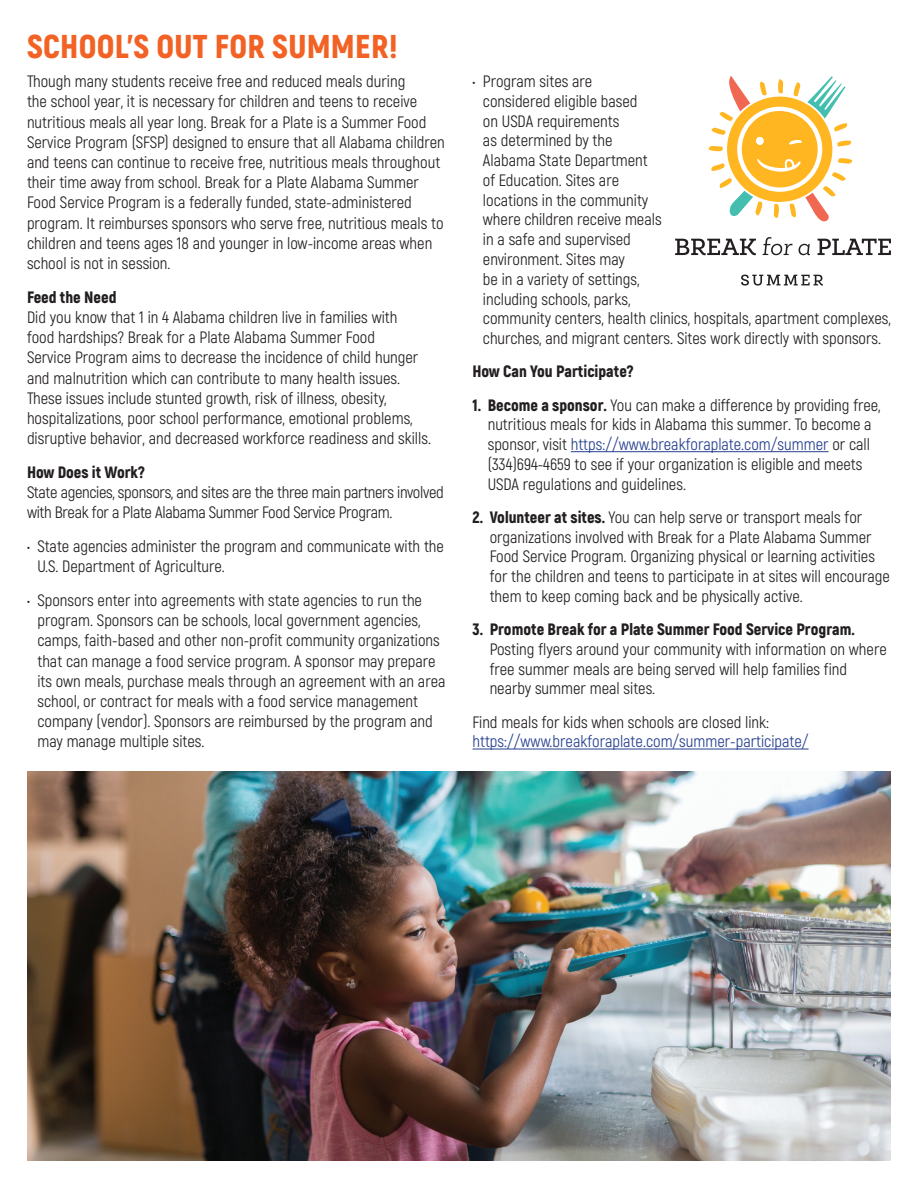
<style>
.page{position:relative;width:918px;height:1188px;background:#fff}
.page>*{position:absolute;margin:0;border:0;box-sizing:border-box;transform-origin:0 0}
.t1{font:900 33px "Akrobat";letter-spacing:.01em;color:#f26224}
.t2{font:16.5px/20.2px "Akrobat";color:#231f20}
.t3{font:16.5px/20.2px "Akrobat";letter-spacing:-.02em;color:#231f20}
.t4{font:16.5px/19.8px "Akrobat";color:#253f8e}
.t5{font:900 16.5px "Akrobat";color:#231f20}
.s1{font-weight:900}
.s2{color:#253f8e}
.s3{color:#231f20}
</style>
<div class="page">
<hr style="left:571px;top:451px;width:258px;height:1px;background:#253f8e">
<hr style="left:472px;top:749px;width:337px;height:1px;background:#253f8e">
<svg style="left:675px;top:239px;width:81px;height:16px"></svg>
<svg style="left:763px;top:237px;width:30px;height:18px"></svg>
<svg style="left:799px;top:244px;width:11px;height:11px"></svg>
<svg style="left:818px;top:239px;width:73px;height:16px"></svg>
<svg style="left:741px;top:275px;width:82px;height:11px"></svg>
<svg style="left:709px;top:76px;width:143px;height:146px"></svg>
<img style="left:27px;top:771px;width:864px;height:390px">
<p class="t1" style="left:27px;top:25px;width:372px">SCHOOL’S OUT FOR SUMMER!</p>
<p class="t2" style="left:27px;top:71px;width:419px">Though many students receive free and reduced meals during<br>the school year, it is necessary for children and teens to receive nutritious meals all year long. Break for a Plate is a Summer Food Service Program (SFSP) designed to ensure that all Alabama children and teens can continue to receive free, nutritious meals throughout their time away from school. Break for a Plate Alabama Summer Food Service Program is a federally funded, state-administered program. It reimburses sponsors who serve free, nutritious meals to children and teens ages 18 and younger in low-income areas when school is not in session.</p>
<p class="t2" style="left:27px;top:287px;width:406px"><span class="s1">Feed the Need<br></span>Did you know that 1 in 4 Alabama children live in families with<br>food hardships? Break for a Plate Alabama Summer Food<br>Service Program aims to decrease the incidence of child hunger and malnutrition which can contribute to many health issues.<br>These issues include stunted growth, risk of illness, obesity, hospitalizations, poor school performance, emotional problems, disruptive behavior, and decreased workforce readiness and skills.</p>
<p class="t3" style="left:27px;top:462px;width:418px"><span class="s1">How Does it Work?<br></span>State agencies, sponsors, and sites are the three main partners involved with Break for a Plate Alabama Summer Food Service Program.</p>
<p class="t2" style="left:37px;top:536px;width:408px;text-indent:-10px">• State agencies administer the program and communicate with the<br>U.S. Department of Agriculture.</p>
<p class="t2" style="left:37px;top:590px;width:410px;text-indent:-10px">• Sponsors enter into agreements with state agencies to run the program. Sponsors can be schools, local government agencies, camps, faith-based and other non-profit community organizations that can manage a food service program. A sponsor may prepare its own meals, purchase meals through an agreement with an area school, or contract for meals with a food service management company (vendor). Sponsors are reimbursed by the program and may manage multiple sites.</p>
<p class="t2" style="left:483px;top:72px;width:409px;line-height:19.8px;text-indent:-10px">• Program sites are<br>considered eligible based<br>on USDA requirements<br>as determined by the<br>Alabama State Department<br>of Education. Sites are<br>locations in the community<br>where children receive meals<br>in a safe and supervised<br>environment. Sites may<br>be in a variety of settings,<br>including schools, parks,<br>community centers, health clinics, hospitals, apartment complexes, churches, and migrant centers. Sites work directly with sponsors.</p>
<p class="t5" style="left:472px;top:361px;width:163px">How Can You Participate?</p>
<p class="t2" style="left:488px;top:395px;width:395px;line-height:19.8px;text-indent:-15px"><span class="s1">1. Become a sponsor.</span> You can make a difference by providing free, nutritious meals for kids in Alabama this summer. To become a sponsor, visit <span class="s2">https://www.breakforaplate.com/summer</span> or call (334)694-4659 to see if your organization is eligible and meets USDA regulations and guidelines.</p>
<p class="t2" style="left:490px;top:507px;width:402px;line-height:19.8px;text-indent:-17px"><span class="s1">2. Volunteer at sites.</span> You can help serve or transport meals for organizations involved with Break for a Plate Alabama Summer Food Service Program. Organizing physical or learning activities for the children and teens to participate in at sites will encourage them to keep coming back and be physically active.</p>
<p class="t2" style="left:490px;top:619px;width:399px;line-height:19.8px;text-indent:-17px"><span class="s1">3. Promote Break for a Plate Summer Food Service Program.<br></span>Posting flyers around your community with information on where free summer meals are being served will help families find nearby summer meal sites.</p>
<p class="t4" style="left:472px;top:712px;width:338px"><span class="s3">Find meals for kids when schools are closed link: </span>https://www.breakforaplate.com/summer-participate/</p>
</div>
